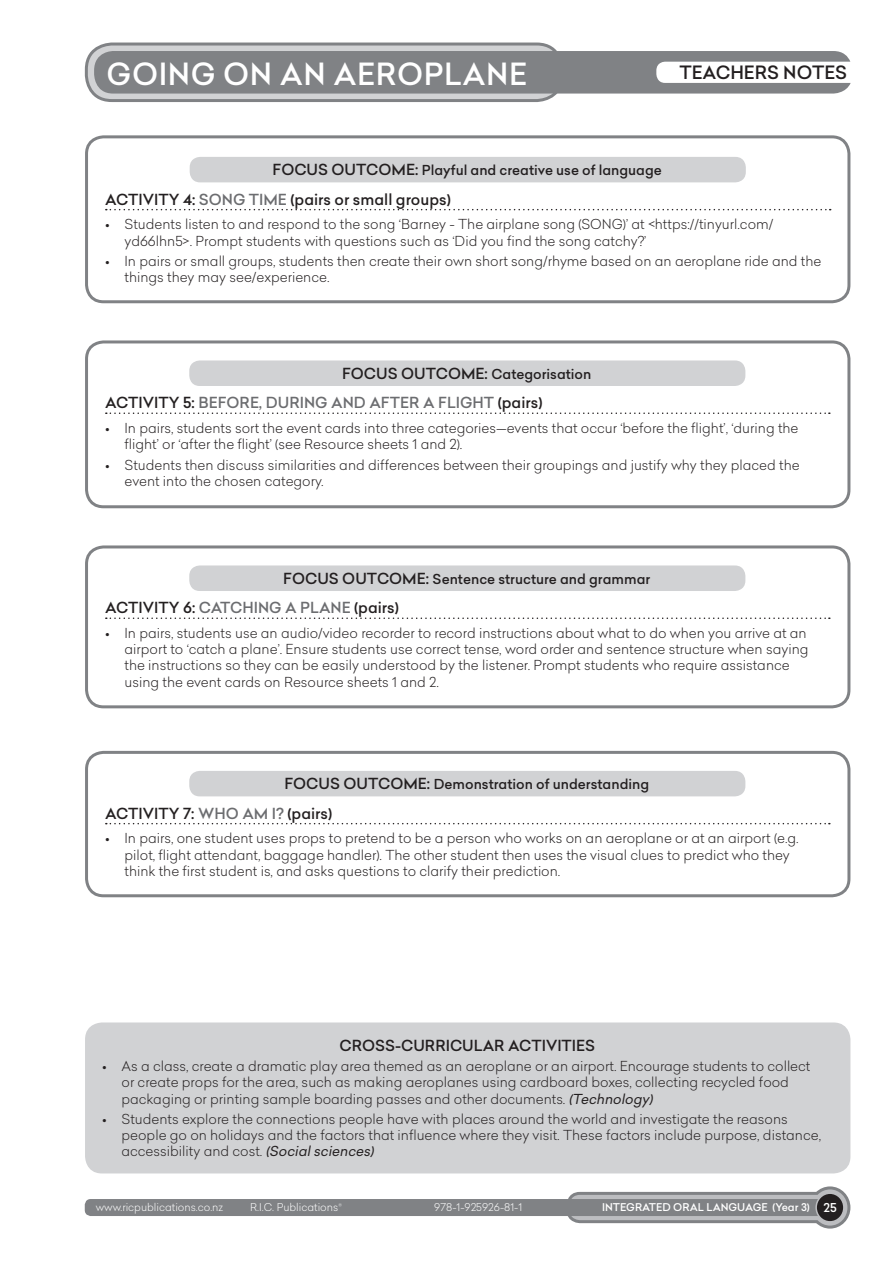
<style>
.page{position:relative;width:893px;height:1263px;background:#fff}
.page>*{position:absolute;margin:0;border:0;box-sizing:border-box;transform-origin:0 0}
.t1{font:500 30px "Celias";letter-spacing:.02em;color:#fff}
.t2{font:500 18px "Celias";color:#231f20}
.t3{font:500 15px "Celias";color:#231f20}
.t4{font:500 15px "Celias";color:#6c6d70}
.t5{font:300 13.5px/16.2px "Celias";color:#231f20}
.t6{font:500 13.5px "Celias";color:#231f20}
.t7{font:500 12px "Celias";color:#fff}
.t8{font:300 10.5px "Celias";color:#fff}
.t9{font:500 10.5px "Celias";color:#fff}
.s1{font-size:15px}
.s2{color:#6c6d70}
.s3{color:#231f20}
.s4{font-weight:400;font-style:italic}
</style>
<div class="page">
<svg style="left:567px;top:1186px;width:284px;height:43px"></svg>
<div style="left:85px;top:1199px;width:755px;height:17px;background:#808285;border-radius:6px"></div>
<div style="left:816px;top:1193px;width:28px;height:29px;background:#231f20;border-radius:50%"></div>
<div style="left:815px;top:1192px;width:30px;height:30px;border:2px solid #bcbdc0;border-radius:50%"></div>
<div style="left:86px;top:44px;width:476px;height:57px;background:#d1d2d4;border-radius:26px"></div>
<div style="left:85px;top:43px;width:479px;height:59px;border:3px solid #808285;border-radius:26px"></div>
<svg style="left:94px;top:51px;width:757px;height:43px;background:#919396"></svg>
<svg style="left:106px;top:209px;width:725px;height:1px"></svg>
<div style="left:190px;top:157px;width:556px;height:25px;background:#d1d2d4;border-radius:10px"></div>
<div style="left:85px;top:135px;width:765px;height:168px;border:3px solid #808285;border-radius:17px"></div>
<svg style="left:106px;top:412px;width:724px;height:2px"></svg>
<div style="left:189px;top:360px;width:556px;height:26px;background:#d1d2d4;border-radius:10px"></div>
<div style="left:85px;top:340px;width:765px;height:168px;border:3px solid #808285;border-radius:17px"></div>
<svg style="left:106px;top:823px;width:724px;height:1px"></svg>
<div style="left:189px;top:771px;width:556px;height:25px;background:#d1d2d4;border-radius:10px"></div>
<div style="left:85px;top:751px;width:765px;height:146px;border:3px solid #808285;border-radius:17px"></div>
<div style="left:85px;top:1022px;width:765px;height:151px;background:#d1d2d4;border-radius:17px"></div>
<svg style="left:106px;top:617px;width:724px;height:2px"></svg>
<div style="left:189px;top:565px;width:556px;height:26px;background:#d1d2d4;border-radius:10px"></div>
<div style="left:85px;top:545px;width:765px;height:163px;border:3px solid #808285;border-radius:17px"></div>
<h1 class="t1" style="left:107px;top:52px;width:422px">GOING ON AN AEROPLANE</h1>
<h2 class="t2" style="left:679px;top:60px;width:169px">TEACHERS NOTES</h2>
<p class="t6" style="left:273px;top:161px;width:391px"><span class="s1">FOCUS OUTCOME:</span> Playful and creative use of language</p>
<p class="t3" style="left:105px;top:189px;width:347px">ACTIVITY 4: <span class="s2">SONG TIME</span> (pairs or small groups)</p>
<p class="t5" style="left:125px;top:216px;width:650px;text-indent:-19px">• Students listen to and respond to the song ‘Barney - The airplane song (SONG)’ at &lt;https://tinyurl.com/ yd66lhn5&gt;. Prompt students with questions such as ‘Did you find the song catchy?’</p>
<p class="t5" style="left:125px;top:253px;width:698px;text-indent:-19px">• In pairs or small groups, students then create their own short song/rhyme based on an aeroplane ride and the things they may see/experience.</p>
<p class="t6" style="left:342px;top:364px;width:251px"><span class="s1">FOCUS OUTCOME:</span> Categorisation</p>
<p class="t4" style="left:105px;top:392px;width:439px"><span class="s3">ACTIVITY 5:</span> BEFORE, DURING AND AFTER A FLIGHT <span class="s3">(pairs)</span></p>
<p class="t5" style="left:125px;top:419px;width:675px;text-indent:-19px">• In pairs, students sort the event cards into three categories—events that occur ‘before the flight’, ‘during the flight’ or ‘after the flight’ (see Resource sheets 1 and 2).</p>
<p class="t5" style="left:125px;top:456px;width:677px;text-indent:-19px">• Students then discuss similarities and differences between their groupings and justify why they placed the event into the chosen category.</p>
<p class="t6" style="left:283px;top:569px;width:368px"><span class="s1">FOCUS OUTCOME:</span> Sentence structure and grammar</p>
<p class="t3" style="left:105px;top:597px;width:295px">ACTIVITY 6: <span class="s2">CATCHING A PLANE</span> (pairs)</p>
<p class="t5" style="left:125px;top:624px;width:685px;text-indent:-19px">• In pairs, students use an audio/video recorder to record instructions about what to do when you arrive at an airport to ‘catch a plane’. Ensure students use correct tense, word order and sentence structure when saying the instructions so they can be easily understood by the listener. Prompt students who require assistance using the event cards on Resource sheets 1 and 2.</p>
<p class="t6" style="left:284px;top:775px;width:366px"><span class="s1">FOCUS OUTCOME:</span> Demonstration of understanding</p>
<p class="t3" style="left:105px;top:803px;width:229px">ACTIVITY 7: <span class="s2">WHO AM I?</span> (pairs)</p>
<p class="t5" style="left:125px;top:830px;width:676px;text-indent:-19px">• In pairs, one student uses props to pretend to be a person who works on an aeroplane or at an airport (e.g. pilot, flight attendant, baggage handler). The other student then uses the visual clues to predict who they think the first student is, and asks questions to clarify their prediction.</p>
<p class="t3" style="left:340px;top:1035px;width:257px">CROSS-CURRICULAR ACTIVITIES</p>
<p class="t5" style="left:122px;top:1058px;width:690px;text-indent:-19px">• As a class, create a dramatic play area themed as an aeroplane or an airport. Encourage students to collect or create props for the area, such as making aeroplanes using cardboard boxes, collecting recycled food packaging or printing sample boarding passes and other documents. <span class="s4">(Technology)</span></p>
<p class="t5" style="left:122px;top:1111px;width:701px;text-indent:-19px">• Students explore the connections people have with places around the world and investigate the reasons people go on holidays and the factors that influence where they visit. These factors include purpose, distance, accessibility and cost. <span class="s4">(Socialsciences)</span></p>
<p class="t8" style="left:96px;top:1200px;width:129px">www.ricpublications.co.nz</p>
<p class="t8" style="left:250px;top:1200px;width:93px">R.I.C. Publications<sup>®</sup></p>
<p class="t8" style="left:434px;top:1200px;width:89px">978-1-925926-81-1</p>
<p class="t9" style="left:602px;top:1200px;width:209px">INTEGRATED ORAL LANGUAGE (Year 3)</p>
<p class="t7" style="left:823px;top:1199px;width:15px">25</p>
</div>
